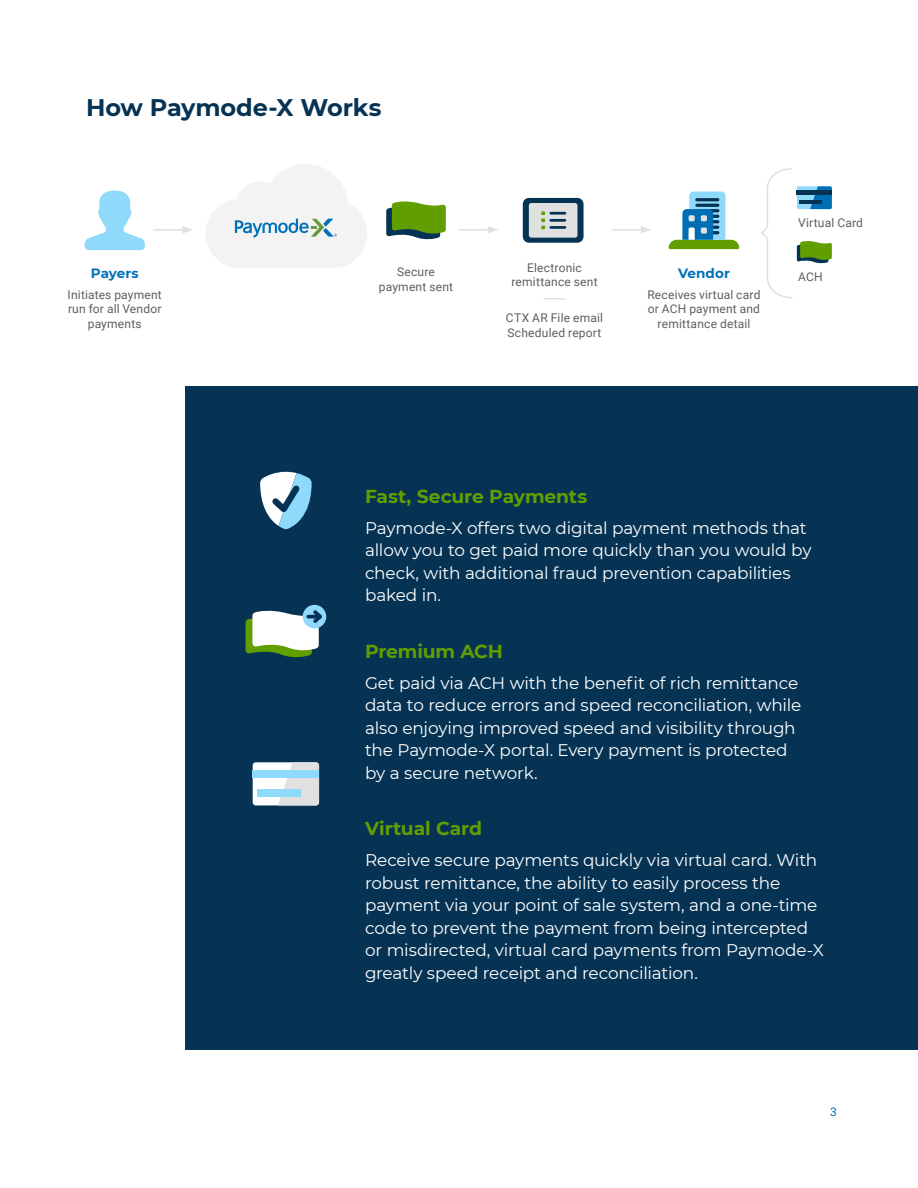
<style>
.page{position:relative;width:918px;height:1188px;background:#fff}
.page>*{position:absolute;margin:0;border:0;box-sizing:border-box;transform-origin:0 0}
.t1{font:700 24px "Montserrat";letter-spacing:-.005em;color:#063354}
.t2{font:700 18.75px "Montserrat";letter-spacing:-.01em;color:#619e00}
.t3{font:16.8px/22.5px "Montserrat";letter-spacing:-.01em;color:#fff}
.t4{font:700 13.5px "Montserrat";letter-spacing:.005em;color:#0070b9}
.t5{font:12px/14.4px "Roboto";letter-spacing:.015em;color:#5e5e5e;text-align:center}
.t6{font:12px "Roboto";color:#0070b9}
</style>
<div class="page">
<svg style="left:206px;top:164px;width:161px;height:104px"></svg>
<svg style="left:84px;top:191px;width:61px;height:59px"></svg>
<hr style="left:153px;top:229px;width:32px;height:2px;background:#e0e0e0">
<svg style="left:182px;top:226px;width:10px;height:7px"></svg>
<hr style="left:459px;top:229px;width:31px;height:2px;background:#e0e0e0">
<svg style="left:488px;top:226px;width:10px;height:8px"></svg>
<hr style="left:612px;top:229px;width:31px;height:2px;background:#e0e0e0">
<svg style="left:641px;top:226px;width:10px;height:8px"></svg>
<svg style="left:386px;top:201px;width:60px;height:39px;background:#6b9b3c"></svg>
<hr style="left:544px;top:298px;width:21px;height:2px;background:#e0e0e0">
<div style="left:523px;top:198px;width:61px;height:45px;background:#053354;border-radius:6px"></div>
<div style="left:529px;top:203px;width:49px;height:35px;background:#e0e0e0;border-radius:2px"></div>
<svg style="left:541px;top:211px;width:4px;height:18px"></svg>
<hr style="left:551px;top:226px;width:14px;height:3px;background:#053354">
<hr style="left:551px;top:219px;width:14px;height:3px;background:#053354">
<hr style="left:551px;top:212px;width:14px;height:3px;background:#053354">
<svg style="left:669px;top:192px;width:70px;height:57px"></svg>
<div style="left:701px;top:227px;width:6px;height:7px;background:#e0e0e0;border-radius:2px"></div>
<svg style="left:761px;top:168px;width:71px;height:130px"></svg>
<div style="left:186px;top:387px;width:732px;height:663px;background:#063354"></div>
<div style="left:303px;top:605px;width:23px;height:23px;background:#8fd9fa;border-radius:50%"></div>
<svg style="left:246px;top:607px;width:80px;height:51px"></svg>
<svg style="left:308px;top:615px;width:12px;height:4px"></svg>
<svg style="left:260px;top:472px;width:52px;height:57px"></svg>
<div style="left:253px;top:762px;width:66px;height:43px;background:#fff;border-radius:3px"></div>
<svg style="left:278px;top:762px;width:41px;height:43px"></svg>
<div style="left:253px;top:770px;width:66px;height:8px;background:#8fd9fa"></div>
<div style="left:257px;top:789px;width:44px;height:8px;background:#8fd9fa"></div>
<h2 class="t1" style="left:86px;top:91px;width:297px">How Paymode-X Works</h2>
<p class="t4" style="left:91px;top:263px;width:49px">Payers</p>
<p class="t5" style="left:68px;top:287px;width:96px">Initiates payment run for all Vendor payments</p>
<p class="t5" style="left:379px;top:264px;width:76px">Secure payment sent</p>
<p class="t5" style="left:511px;top:260px;width:88px">Electronic remittance sent</p>
<p class="t5" style="left:506px;top:310px;width:99px;text-align:left">CTX AR File email<br>Scheduled report</p>
<p class="t4" style="left:678px;top:263px;width:53px">Vendor</p>
<p class="t5" style="left:647px;top:287px;width:115px">Receives virtual card or ACH payment and remittance detail</p>
<p class="t5" style="left:798px;top:215px;width:66px">Virtual Card</p>
<p class="t5" style="left:798px;top:269px;width:26px">ACH</p>
<p class="t2" style="left:365px;top:483px;width:224px">Fast, Secure Payments</p>
<p class="t3" style="left:365px;top:516px;width:448px">Paymode-X offers two digital payment methods that allow you to get paid more quickly than you would by check, with additional fraud prevention capabilities baked in.</p>
<p class="t2" style="left:365px;top:638px;width:139px">Premium ACH</p>
<p class="t3" style="left:365px;top:671px;width:438px">Get paid via ACH with the benefit of rich remittance data to reduce errors and speed reconciliation, while also enjoying improved speed and visibility through the Paymode-X portal. Every payment is protected by a secure network.</p>
<p class="t2" style="left:365px;top:815px;width:119px">Virtual Card</p>
<p class="t3" style="left:365px;top:848px;width:460px">Receive secure payments quickly via virtual card. With robust remittance, the ability to easily process the payment via your point of sale system, and a one-time code to prevent the payment from being intercepted or misdirected, virtual card payments from Paymode-X greatly speed receipt and reconciliation.</p>
<p class="t6" style="left:830px;top:1103px;width:8px">3</p>
</div>
